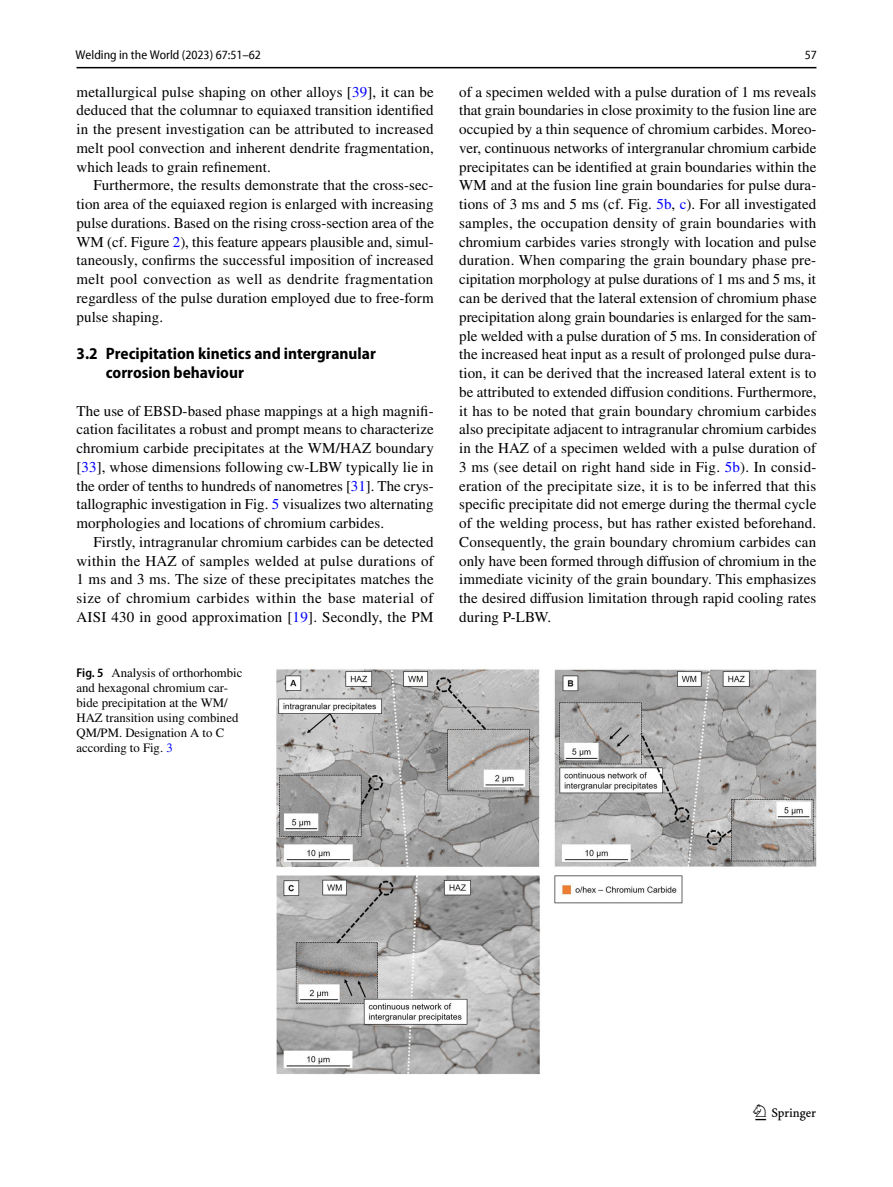
<style>
.page{position:relative;width:893px;height:1187px;background:#fff}
.page>*{position:absolute;margin:0;border:0;box-sizing:border-box;transform-origin:0 0}
.t1{font:22.5px "Springnew Regular 3";color:#000}
.t2{font:700 semi-condensed 16.5px/18.8px "Myriad Pro";color:#000}
.t3{font:15px/18.8px "STIX";letter-spacing:.005em;color:#000;text-align:justify}
.t4{font:12.75px/15px "STIX";color:#000}
.t5{font:semi-condensed 12.75px "Myriad Pro Unic";color:#000}
.s1{color:#00f}
.s2{font-family:"Myriad Pro";font-weight:600;font-stretch:semi-condensed}
</style>
<div class="page">
<hr style="left:77px;top:67px;width:739px;height:1px;background:#000">
<img style="left:276px;top:668px;width:540px;height:405px">
<p class="t5" style="left:76px;top:50px;width:187px">Welding in the World (2023) 67:51–62</p>
<p class="t5" style="left:805px;top:50px;width:14px">57</p>
<p class="t3" style="left:77px;top:83px;width:359px">metallurgical pulse shaping on other alloys [<span class="s1">39</span>], it can be deduced that the columnar to equiaxed transition identified in the present investigation can be attributed to increased melt pool convection and inherent dendrite fragmentation, which leads to grain refinement.</p>
<p class="t3" style="left:77px;top:177px;width:359px;text-indent:17px">Furthermore, the results demonstrate that the cross-sec&shy;tion area of the equiaxed region is enlarged with increasing pulse durations. Based on the rising cross-section area of the WM (cf. Figure <span class="s1">2</span>), this feature appears plausible and, simul&shy;taneously, confirms the successful imposition of increased melt pool convection as well as dendrite fragmentation regardless of the pulse duration employed due to free-form pulse shaping.</p>
<p class="t2" style="left:106px;top:344px;width:271px;text-indent:-29px">3.2 Precipitation kinetics and intergranular corrosion behaviour</p>
<p class="t3" style="left:77px;top:402px;width:359px">The use of EBSD-based phase mappings at a high magnifi&shy;cation facilitates a robust and prompt means to characterize chromium carbide precipitates at the WM/HAZ boundary [<span class="s1">33</span>], whose dimensions following cw-LBW typically lie in the order of tenths to hundreds of nanometres [<span class="s1">31</span>]. The crys&shy;tallographic investigation in Fig. <span class="s1">5</span> visualizes two alternating morphologies and locations of chromium carbides.</p>
<p class="t3" style="left:77px;top:533px;width:359px;text-indent:17px">Firstly, intragranular chromium carbides can be detected within the HAZ of samples welded at pulse durations of 1 ms and 3 ms. The size of these precipitates matches the size of chromium carbides within the base material of AISI 430 in good approximation [<span class="s1">19</span>]. Secondly, the PM</p>
<p class="t4" style="left:77px;top:665px;width:167px"><span class="s2">Fig. 5</span> Analysis of orthorhombic and hexagonal chromium car&shy;bide precipitation at the WM/<br>HAZ transition using combined<br>QM/PM. Designation A to C according to Fig. <span class="s1">3</span></p>
<p class="t3" style="left:459px;top:83px;width:359px">of a specimen welded with a pulse duration of 1 ms reveals that grain boundaries in close proximity to the fusion line are occupied by a thin sequence of chromium carbides. Moreo&shy;ver, continuous networks of intergranular chromium carbide precipitates can be identified at grain boundaries within the WM and at the fusion line grain boundaries for pulse dura&shy;tions of 3 ms and 5 ms (cf. Fig. <span class="s1">5b</span>, <span class="s1">c</span>). For all investigated samples, the occupation density of grain boundaries with chromium carbides varies strongly with location and pulse duration. When comparing the grain boundary phase pre&shy;cipitation morphology at pulse durations of 1 ms and 5 ms, it can be derived that the lateral extension of chromium phase precipitation along grain boundaries is enlarged for the sam&shy;ple welded with a pulse duration of 5 ms. In consideration of the increased heat input as a result of prolonged pulse dura&shy;tion, it can be derived that the increased lateral extent is to be attributed to extended diffusion conditions. Furthermore, it has to be noted that grain boundary chromium carbides also precipitate adjacent to intragranular chromium carbides in the HAZ of a specimen welded with a pulse duration of 3 ms (see detail on right hand side in Fig. <span class="s1">5b</span>). In consid&shy;eration of the precipitate size, it is to be inferred that this specific precipitate did not emerge during the thermal cycle of the welding process, but has rather existed beforehand.<br>Consequently, the grain boundary chromium carbides can only have been formed through diffusion of chromium in the immediate vicinity of the grain boundary. This emphasizes the desired diffusion limitation through rapid cooling rates during P-LBW.</p>
<h1 class="t1" style="left:755px;top:1104px;width:62px">1 3</h1>
</div>
